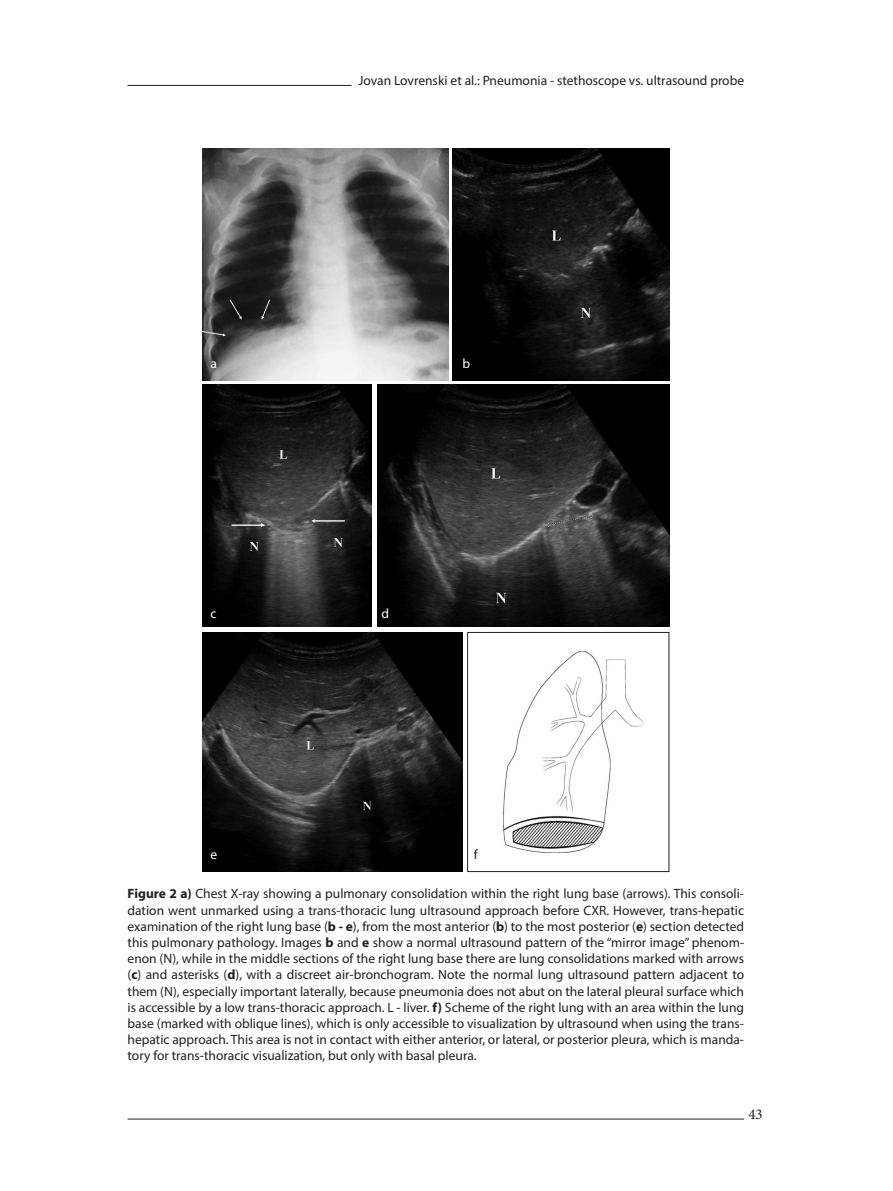
<style>
.page{position:relative;width:893px;height:1191px;background:#fff}
.page>*{position:absolute;margin:0;border:0;box-sizing:border-box;transform-origin:0 0}
.t1{font:15px "Minion Pro";color:#231f20}
.t2{font:13.5px/16.2px "Myriad Pro";color:#231f20;text-align:justify}
.t3{font:13.5px "Myriad Pro";color:#fff}
.s1{font-weight:700}
</style>
<div class="page">
<hr style="left:128px;top:1118px;width:616px;height:1px;background:#231f20">
<img style="left:202px;top:149px;width:247px;height:231px">
<img style="left:452px;top:149px;width:217px;height:231px">
<img style="left:202px;top:385px;width:169px;height:241px">
<img style="left:377px;top:385px;width:292px;height:241px">
<img style="left:202px;top:632px;width:261px;height:239px">
<img style="left:503px;top:651px;width:141px;height:201px">
<div style="left:467px;top:632px;width:202px;height:240px;border:1px solid #231f20"></div>
<hr style="left:128px;top:85px;width:223px;height:1px;background:#231f20">
<p class="t2" style="left:358px;top:72px;width:387px">Jovan Lovrenski et al.: Pneumonia - stethoscope vs. ultrasound probe</p>
<p class="t3" style="left:210px;top:355px;width:8px">a</p>
<p class="t3" style="left:463px;top:355px;width:9px">b</p>
<p class="t3" style="left:210px;top:605px;width:8px">c</p>
<p class="t3" style="left:382px;top:605px;width:9px">d</p>
<p class="t3" style="left:210px;top:846px;width:8px">e</p>
<p class="t2" style="left:474px;top:846px;width:5px">f</p>
<p class="t2" style="left:128px;top:885px;width:618px"><span class="s1">Figure 2 a)</span> Chest X-ray showing a pulmonary consolidation within the right lung base (arrows). This consoli&shy;dation went unmarked using a trans-thoracic lung ultrasound approach before CXR. However, trans-hepatic examination of the right lung base (<span class="s1">b - e</span>), from the most anterior (<span class="s1">b</span>) to the most posterior (<span class="s1">e</span>) section detected this pulmonary pathology. Images <span class="s1">b</span> and <span class="s1">e</span> show a normal ultrasound pattern of the “mirror image” phenom&shy;enon (N), while in the middle sections of the right lung base there are lung consolidations marked with arrows (<span class="s1">c</span>) and asterisks (<span class="s1">d</span>), with a discreet air-bronchogram. Note the normal lung ultrasound pattern adjacent to them (N), especially important laterally, because pneumonia does not abut on the lateral pleural surface which is accessible by a low trans-thoracic approach. L - liver. <span class="s1">f)</span> Scheme of the right lung with an area within the lung base (marked with oblique lines), which is only accessible to visualization by ultrasound when using the trans&shy;hepatic approach. This area is not in contact with either anterior, or lateral, or posterior pleura, which is manda&shy;tory for trans-thoracic visualization, but only with basal pleura.</p>
<p class="t1" style="left:748px;top:1104px;width:16px">43</p>
</div>
